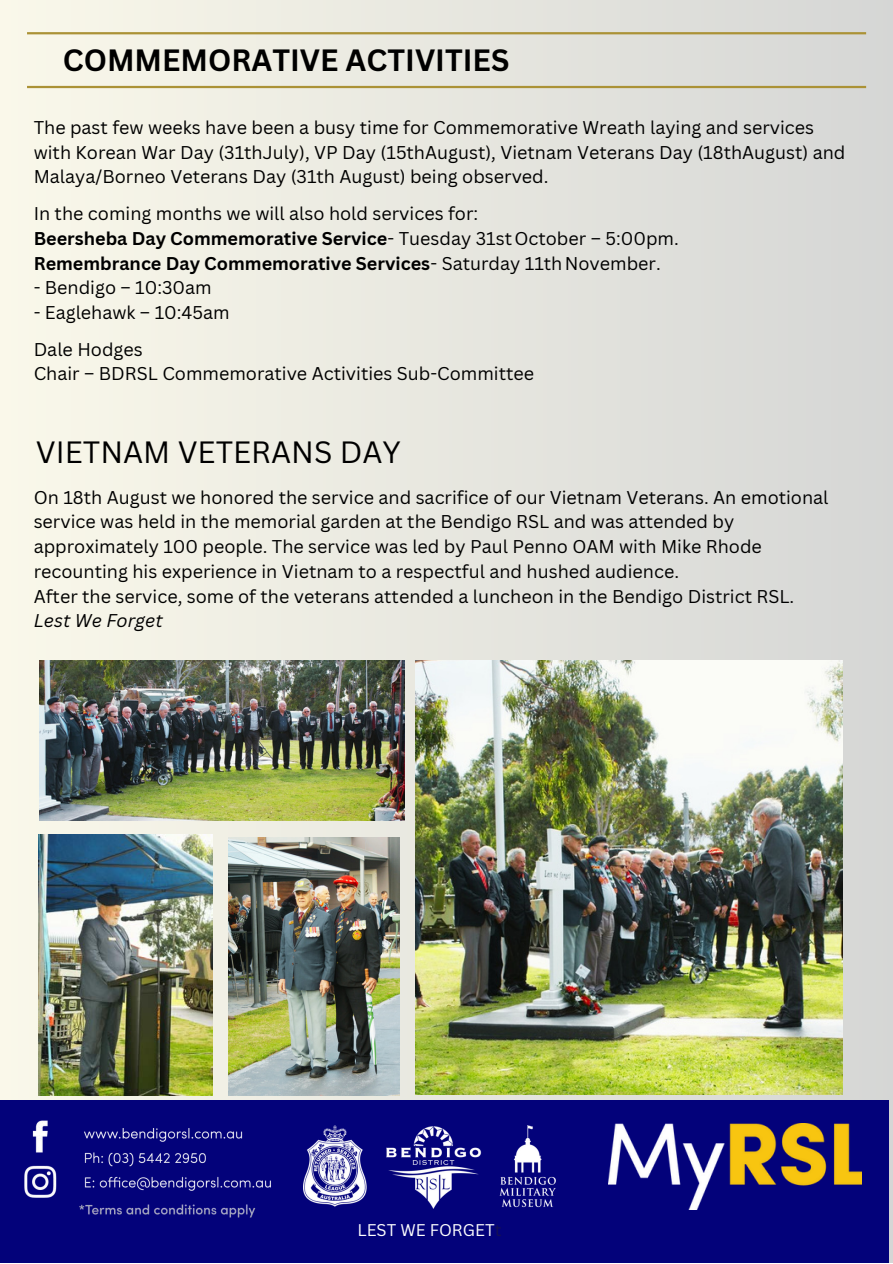
<style>
.page{position:relative;width:893px;height:1264px;background:#fff}
.page>*{position:absolute;margin:0;border:0;box-sizing:border-box;transform-origin:0 0}
.t1{font:700 30px "Canva Sans";color:#000}
.t2{font:30px "Canva Sans";color:#000}
.t3{font:18px/24.8px "Canva Sans";color:#000}
.t4{font:700 18px "Canva Sans";color:#000}
.t5{font:italic 18px "Canva Sans";color:#000}
.t6{font:16.5px "Canva Sans";color:#fefefe}
.s1{font-weight:400}
.s2{color:#151154}
</style>
<div class="page">
<div style="left:0;top:0;width:892px;height:1262px;background:linear-gradient(to right,#f9f8e9,#d5d6d4)"></div>
<hr style="left:27px;top:32px;width:839px;height:2px;background:#ab9236">
<hr style="left:27px;top:86px;width:839px;height:2px;background:#ab9236">
<img style="left:40px;top:660px;width:364px;height:160px">
<img style="left:416px;top:660px;width:426px;height:434px">
<div style="left:0;top:1099px;width:888px;height:163px;background:#03027a"></div>
<img style="left:608px;top:1123px;width:253px;height:86px">
<img style="left:303px;top:1125px;width:252px;height:83px">
<img style="left:24px;top:1120px;width:247px;height:98px">
<img style="left:39px;top:834px;width:173px;height:261px">
<img style="left:228px;top:837px;width:171px;height:258px">
<p class="t1" style="left:63px;top:39px;width:448px">COMMEMORATIVE ACTIVITIES</p>
<p class="t3" style="left:34px;top:114px;width:813px">The past few weeks have been a busy time for Commemorative Wreath laying and services with Korean War Day (31thJuly), VP Day (15thAugust), Vietnam Veterans Day (18thAugust) and<br>Malaya/Borneo Veterans Day (31th August) being observed.</p>
<p class="t3" style="left:34px;top:201px;width:446px">In the coming months we will also hold services for:</p>
<p class="t4" style="left:34px;top:225px;width:646px">Beersheba Day Commemorative Service<span class="s1">- Tuesday 31stOctober – 5:00pm.</span></p>
<p class="t4" style="left:34px;top:250px;width:628px">Remembrance Day Commemorative Services<span class="s1">- Saturday 11thNovember.</span></p>
<p class="t3" style="left:34px;top:275px;width:180px">- Bendigo – 10:30am</p>
<p class="t3" style="left:34px;top:299px;width:197px">- Eaglehawk – 10:45am</p>
<p class="t3" style="left:34px;top:336px;width:111px">Dale Hodges</p>
<p class="t3" style="left:34px;top:361px;width:502px">Chair – BDRSL Commemorative Activities Sub-Committee</p>
<p class="t2" style="left:36px;top:430px;width:366px">VIETNAM VETERANS DAY</p>
<p class="t3" style="left:34px;top:484px;width:796px">On 18th August we honored the service and sacrifice of our Vietnam Veterans. An emotional service was held in the memorial garden at the Bendigo RSL and was attended by approximately 100 people. The service was led by Paul Penno OAM with Mike Rhode recounting his experience in Vietnam to a respectful and hushed audience.</p>
<p class="t3" style="left:34px;top:583px;width:762px">After the service, some of the veterans attended a luncheon in the Bendigo District RSL.</p>
<p class="t5" style="left:34px;top:608px;width:131px">Lest We Forget</p>
<p class="t6" style="left:357px;top:1218px;width:145px">LEST WE FORGET<span class="s2">t</span></p>
</div>
